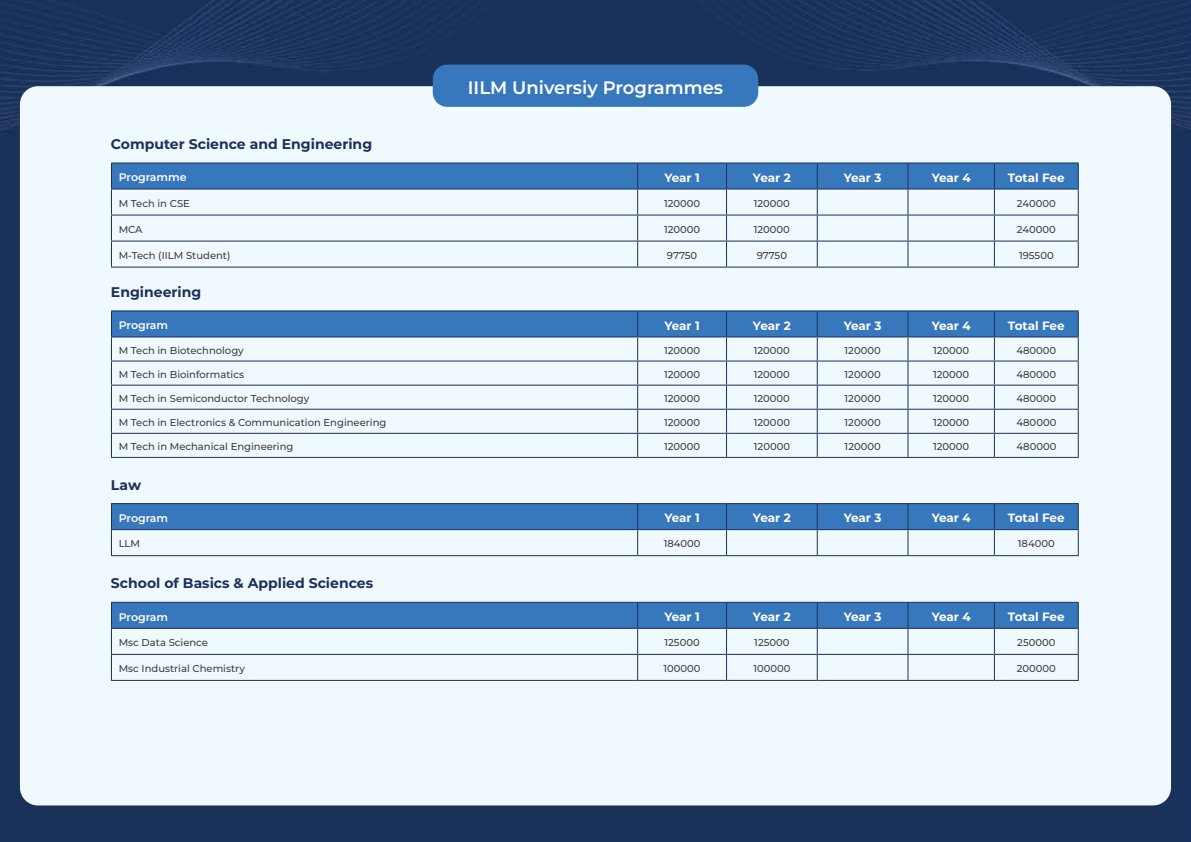
<style>
.page{position:relative;width:1191px;height:842px;background:#fff}
.page>*{position:absolute;margin:0;border:0;box-sizing:border-box;transform-origin:0 0}
.t1{font:600 18px "Montserrat";color:#fff}
.t2{font:700 14px "Montserrat";color:#1b305b}
.t3{font:700 12px "Montserrat";letter-spacing:-.015em;color:#fff}
.t4{font:600 11px "Montserrat";color:#fff}
.t5{font:500 10px "Montserrat";color:#414042}
</style>
<div class="page">
<img style="left:0;top:0;width:1191px;height:842px">
<div style="left:20px;top:86px;width:1151px;height:719px;background:#eff9fe;border-radius:18px"></div>
<div style="left:433px;top:65px;width:325px;height:42px;background:#3777bc;border-radius:14px"></div>
<hr style="left:111px;top:267px;width:527px;height:1px;background:#1b305b">
<hr style="left:638px;top:267px;width:88px;height:1px;background:#1b305b">
<hr style="left:726px;top:267px;width:91px;height:1px;background:#1b305b">
<hr style="left:817px;top:267px;width:91px;height:1px;background:#1b305b">
<hr style="left:908px;top:267px;width:86px;height:1px;background:#1b305b">
<hr style="left:994px;top:267px;width:85px;height:1px;background:#1b305b">
<hr style="left:111px;top:162px;width:527px;height:1px;background:#1b305b">
<hr style="left:638px;top:162px;width:88px;height:1px;background:#1b305b">
<hr style="left:726px;top:162px;width:91px;height:1px;background:#1b305b">
<hr style="left:817px;top:162px;width:91px;height:1px;background:#1b305b">
<hr style="left:908px;top:162px;width:86px;height:1px;background:#1b305b">
<hr style="left:994px;top:162px;width:85px;height:1px;background:#1b305b">
<svg style="left:111px;top:163px;width:968px;height:104px"></svg>
<hr style="left:111px;top:457px;width:527px;height:1px;background:#1b305b">
<hr style="left:638px;top:457px;width:88px;height:1px;background:#1b305b">
<hr style="left:726px;top:457px;width:91px;height:1px;background:#1b305b">
<hr style="left:817px;top:457px;width:91px;height:1px;background:#1b305b">
<hr style="left:908px;top:457px;width:86px;height:1px;background:#1b305b">
<hr style="left:994px;top:457px;width:85px;height:1px;background:#1b305b">
<hr style="left:111px;top:310px;width:527px;height:1px;background:#1b305b">
<hr style="left:638px;top:310px;width:88px;height:1px;background:#1b305b">
<hr style="left:726px;top:310px;width:91px;height:1px;background:#1b305b">
<hr style="left:817px;top:310px;width:91px;height:1px;background:#1b305b">
<hr style="left:908px;top:310px;width:86px;height:1px;background:#1b305b">
<hr style="left:994px;top:310px;width:85px;height:1px;background:#1b305b">
<svg style="left:111px;top:311px;width:968px;height:146px"></svg>
<hr style="left:111px;top:555px;width:527px;height:1px;background:#1b305b">
<hr style="left:638px;top:555px;width:88px;height:1px;background:#1b305b">
<hr style="left:726px;top:555px;width:91px;height:1px;background:#1b305b">
<hr style="left:817px;top:555px;width:91px;height:1px;background:#1b305b">
<hr style="left:908px;top:555px;width:86px;height:1px;background:#1b305b">
<hr style="left:994px;top:555px;width:85px;height:1px;background:#1b305b">
<svg style="left:111px;top:503px;width:968px;height:52px"></svg>
<hr style="left:111px;top:680px;width:527px;height:1px;background:#1b305b">
<hr style="left:638px;top:680px;width:88px;height:1px;background:#1b305b">
<hr style="left:726px;top:680px;width:91px;height:1px;background:#1b305b">
<hr style="left:817px;top:680px;width:91px;height:1px;background:#1b305b">
<hr style="left:908px;top:680px;width:86px;height:1px;background:#1b305b">
<hr style="left:994px;top:680px;width:85px;height:1px;background:#1b305b">
<svg style="left:111px;top:602px;width:968px;height:78px"></svg>
<h2 class="t2" style="left:111px;top:134px;width:263px">Computer Science and Engineering</h2>
<h1 class="t1" style="left:468px;top:76px;width:257px">IILM Universiy Programmes</h1>
<p class="t4" style="left:119px;top:170px;width:69px">Programme</p>
<p class="t3" style="left:664px;top:169px;width:37px">Year 1</p>
<p class="t3" style="left:753px;top:169px;width:39px">Year 2</p>
<p class="t3" style="left:844px;top:169px;width:39px">Year 3</p>
<p class="t3" style="left:932px;top:169px;width:41px">Year 4</p>
<p class="t3" style="left:1008px;top:169px;width:58px">Total Fee</p>
<p class="t5" style="left:119px;top:197px;width:73px">M Tech in CSE</p>
<p class="t5" style="left:664px;top:197px;width:38px">120000</p>
<p class="t5" style="left:754px;top:197px;width:38px">120000</p>
<p class="t5" style="left:1017px;top:197px;width:40px">240000</p>
<p class="t5" style="left:119px;top:223px;width:25px">MCA</p>
<p class="t5" style="left:664px;top:223px;width:38px">120000</p>
<p class="t5" style="left:754px;top:223px;width:38px">120000</p>
<p class="t5" style="left:1017px;top:223px;width:40px">240000</p>
<p class="t5" style="left:119px;top:249px;width:113px">M-Tech (IILM Student)</p>
<p class="t5" style="left:667px;top:249px;width:32px">97750</p>
<p class="t5" style="left:757px;top:249px;width:32px">97750</p>
<p class="t5" style="left:1019px;top:249px;width:36px">195500</p>
<h2 class="t2" style="left:111px;top:282px;width:92px">Engineering</h2>
<p class="t4" style="left:119px;top:318px;width:51px">Program</p>
<p class="t3" style="left:664px;top:317px;width:37px">Year 1</p>
<p class="t3" style="left:753px;top:317px;width:39px">Year 2</p>
<p class="t3" style="left:844px;top:317px;width:39px">Year 3</p>
<p class="t3" style="left:932px;top:317px;width:41px">Year 4</p>
<p class="t3" style="left:1008px;top:317px;width:58px">Total Fee</p>
<p class="t5" style="left:119px;top:344px;width:127px">M Tech in Biotechnology</p>
<p class="t5" style="left:664px;top:344px;width:38px">120000</p>
<p class="t5" style="left:754px;top:344px;width:38px">120000</p>
<p class="t5" style="left:845px;top:344px;width:38px">120000</p>
<p class="t5" style="left:933px;top:344px;width:38px">120000</p>
<p class="t5" style="left:1016px;top:344px;width:41px">480000</p>
<p class="t5" style="left:119px;top:368px;width:127px">M Tech in Bioinformatics</p>
<p class="t5" style="left:664px;top:368px;width:38px">120000</p>
<p class="t5" style="left:754px;top:368px;width:38px">120000</p>
<p class="t5" style="left:845px;top:368px;width:38px">120000</p>
<p class="t5" style="left:933px;top:368px;width:38px">120000</p>
<p class="t5" style="left:1016px;top:368px;width:41px">480000</p>
<p class="t5" style="left:119px;top:392px;width:192px">M Tech in Semiconductor Technology</p>
<p class="t5" style="left:664px;top:392px;width:38px">120000</p>
<p class="t5" style="left:754px;top:392px;width:38px">120000</p>
<p class="t5" style="left:845px;top:392px;width:38px">120000</p>
<p class="t5" style="left:933px;top:392px;width:38px">120000</p>
<p class="t5" style="left:1016px;top:392px;width:41px">480000</p>
<p class="t5" style="left:119px;top:416px;width:269px">M Tech in Electronics &amp; Communication Engineering</p>
<p class="t5" style="left:664px;top:416px;width:38px">120000</p>
<p class="t5" style="left:754px;top:416px;width:38px">120000</p>
<p class="t5" style="left:845px;top:416px;width:38px">120000</p>
<p class="t5" style="left:933px;top:416px;width:38px">120000</p>
<p class="t5" style="left:1016px;top:416px;width:41px">480000</p>
<p class="t5" style="left:119px;top:440px;width:176px">M Tech in Mechanical Engineering</p>
<p class="t5" style="left:664px;top:440px;width:38px">120000</p>
<p class="t5" style="left:754px;top:440px;width:38px">120000</p>
<p class="t5" style="left:845px;top:440px;width:38px">120000</p>
<p class="t5" style="left:933px;top:440px;width:38px">120000</p>
<p class="t5" style="left:1016px;top:440px;width:41px">480000</p>
<h2 class="t2" style="left:111px;top:474px;width:32px">Law</h2>
<p class="t4" style="left:119px;top:511px;width:51px">Program</p>
<p class="t3" style="left:664px;top:509px;width:37px">Year 1</p>
<p class="t3" style="left:753px;top:509px;width:39px">Year 2</p>
<p class="t3" style="left:844px;top:509px;width:39px">Year 3</p>
<p class="t3" style="left:932px;top:509px;width:41px">Year 4</p>
<p class="t3" style="left:1008px;top:509px;width:58px">Total Fee</p>
<p class="t5" style="left:119px;top:537px;width:23px">LLM</p>
<p class="t5" style="left:664px;top:537px;width:38px">184000</p>
<p class="t5" style="left:1018px;top:537px;width:38px">184000</p>
<h2 class="t2" style="left:111px;top:573px;width:264px">School of Basics &amp; Applied Sciences</h2>
<p class="t4" style="left:119px;top:609px;width:51px">Program</p>
<p class="t3" style="left:664px;top:608px;width:37px">Year 1</p>
<p class="t3" style="left:753px;top:608px;width:39px">Year 2</p>
<p class="t3" style="left:844px;top:608px;width:39px">Year 3</p>
<p class="t3" style="left:932px;top:608px;width:41px">Year 4</p>
<p class="t3" style="left:1008px;top:608px;width:58px">Total Fee</p>
<p class="t5" style="left:119px;top:636px;width:91px">Msc Data Science</p>
<p class="t5" style="left:664px;top:636px;width:37px">125000</p>
<p class="t5" style="left:754px;top:636px;width:37px">125000</p>
<p class="t5" style="left:1017px;top:636px;width:40px">250000</p>
<p class="t5" style="left:119px;top:662px;width:128px">Msc Industrial Chemistry</p>
<p class="t5" style="left:664px;top:662px;width:39px">100000</p>
<p class="t5" style="left:753px;top:662px;width:39px">100000</p>
<p class="t5" style="left:1017px;top:662px;width:41px">200000</p>
</div>
